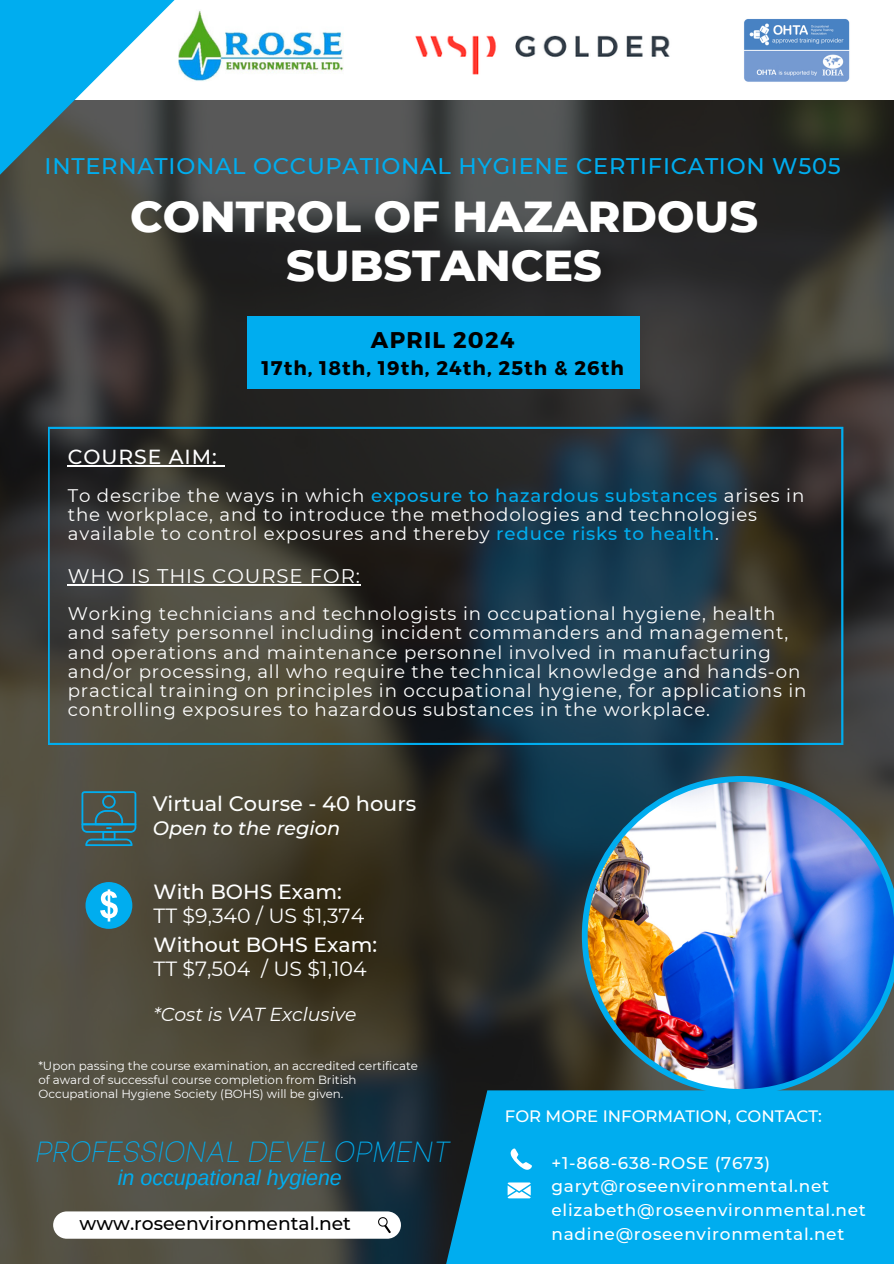
<style>
.page{position:relative;width:894px;height:1264px;background:#fff}
.page>*{position:absolute;margin:0;border:0;box-sizing:border-box;transform-origin:0 0}
.t1{font:800 44.25px/48.3px "Montserrat";color:#fff;text-align:center}
.t2{font:italic 100 28.95px "Be Vietnam";color:#00adef}
.t3{font:700 22.8px "Montserrat";letter-spacing:.055em;color:#000}
.t4{font:500 22.5px "Montserrat";letter-spacing:.03em;color:#00adef}
.t5{font:italic 21.45px "Arimo";color:#00adef}
.t6{font:500 20.85px "Montserrat";color:#fefffe}
.t7{font:20.55px/23.7px "Montserrat";color:#fff}
.t8{font:500 20.25px "Montserrat";letter-spacing:.045em;color:#fff}
.t9{font:700 19.8px "Montserrat";letter-spacing:.055em;color:#000}
.t10{font:19.65px "Montserrat";letter-spacing:.045em;color:#fff}
.t11{font:italic 500 19.35px "Montserrat";color:#fefffe}
.t12{font:500 18.75px "Montserrat";color:#000}
.t13{font:italic 18.75px "Montserrat";color:#fff}
.t14{font:18.15px/19.2px "Montserrat";letter-spacing:.045em;color:#fff}
.t15{font:500 16.95px "Montserrat";letter-spacing:.045em;color:#fff}
.t16{font:500 16.5px "Montserrat";color:#fff}
.t17{font:11.85px/13.8px "Montserrat";color:#fff}
.s1{font-weight:500;color:#00adef}
.s2{font-weight:500}
</style>
<div class="page">
<img style="left:0;top:100px;width:893px;height:1163px">
<div style="left:445px;top:1090px;width:448px;height:173px;background:#00adef"></div>
<img style="left:581px;top:776px;width:312px;height:318px">
<div style="left:247px;top:317px;width:392px;height:72px;background:#00adef"></div>
<svg style="left:0;top:0;width:176px;height:195px;background:#4392ae"></svg>
<img style="left:744px;top:19px;width:106px;height:63px">
<img style="left:179px;top:10px;width:164px;height:71px">
<svg style="left:48px;top:427px;width:795px;height:318px;background:#2e393b"></svg>
<div style="left:85px;top:882px;width:47px;height:46px;background:#00adef;border-radius:50%"></div>
<svg style="left:100px;top:889px;width:18px;height:32px"></svg>
<svg style="left:53px;top:1211px;width:348px;height:27px"></svg>
<svg style="left:379px;top:1217px;width:8px;height:8px"></svg>
<svg style="left:509px;top:1148px;width:23px;height:23px"></svg>
<svg style="left:507px;top:1182px;width:23px;height:16px"></svg>
<img style="left:415px;top:35px;width:255px;height:40px">
<svg style="left:81px;top:791px;width:55px;height:55px;background:#3d676e"></svg>
<hr style="left:68px;top:465px;width:150px;height:1px;background:#fff">
<hr style="left:68px;top:584px;width:293px;height:1px;background:#fff">
<p class="t4" style="left:45px;top:153px;width:797px">INTERNATIONAL OCCUPATIONAL HYGIENE CERTIFICATION W505</p>
<p class="t1" style="left:130px;top:192px;width:629px">CONTROL OF HAZARDOUS<br>SUBSTANCES</p>
<p class="t3" style="left:371px;top:325px;width:145px">APRIL 2024</p>
<p class="t9" style="left:261px;top:355px;width:364px">17th, 18th, 19th, 24th, 25th &amp; 26th</p>
<h5 class="t8" style="left:68px;top:444px;width:150px">COURSE AIM:</h5>
<h5 class="t14" style="left:68px;top:486px;width:737px">To describe the ways in which <span class="s1">exposure to hazardous substances</span> arises in the workplace, and to introduce the methodologies and technologies available to control exposures and thereby <span class="s1">reduce risks to health</span>.</h5>
<p class="t10" style="left:68px;top:564px;width:293px">WHO IS THIS COURSE FOR:</p>
<p class="t14" style="left:68px;top:604px;width:740px">Working technicians and technologists in occupational hygiene, health and safety personnel including incident commanders and management, and operations and maintenance personnel involved in manufacturing and/or processing, all who require the technical knowledge and hands-on practical training on principles in occupational hygiene, for applications in controlling exposures to hazardous substances in the workplace.</p>
<p class="t6" style="left:153px;top:791px;width:265px">Virtual Course - 40 hours</p>
<h3 class="t11" style="left:153px;top:816px;width:189px">Open to the region</h3>
<p class="t7" style="left:153px;top:879px;width:212px"><span class="s2">With BOHS Exam:<br></span>TT $9,340 / US $1,374</p>
<h6 class="t7" style="left:153px;top:932px;width:225px"><span class="s2">Without BOHS Exam:<br></span>TT $7,504 / US $1,104</h6>
<p class="t13" style="left:153px;top:1003px;width:204px">*Cost is VAT Exclusive</p>
<p class="t17" style="left:38px;top:1059px;width:381px">*Upon passing the course examination, an accredited certificate of award of successful course completion from British<br>Occupational Hygiene Society (BOHS) will be given.</p>
<h4 class="t2" style="left:34px;top:1127px;width:416px">PROFESSIONAL DEVELOPMENT</h4>
<p class="t5" style="left:118px;top:1165px;width:225px">in occupational hygiene</p>
<p class="t12" style="left:80px;top:1211px;width:273px">www.roseenvironmental.net</p>
<p class="t16" style="left:504px;top:1106px;width:318px">FOR MORE INFORMATION, CONTACT:</p>
<p class="t15" style="left:551px;top:1152px;width:220px">+1-868-638-ROSE (7673)</p>
<p class="t15" style="left:551px;top:1175px;width:279px">garyt@roseenvironmental.net</p>
<p class="t15" style="left:551px;top:1199px;width:316px">elizabeth@roseenvironmental.net</p>
<p class="t15" style="left:551px;top:1223px;width:294px">nadine@roseenvironmental.net</p>
</div>
